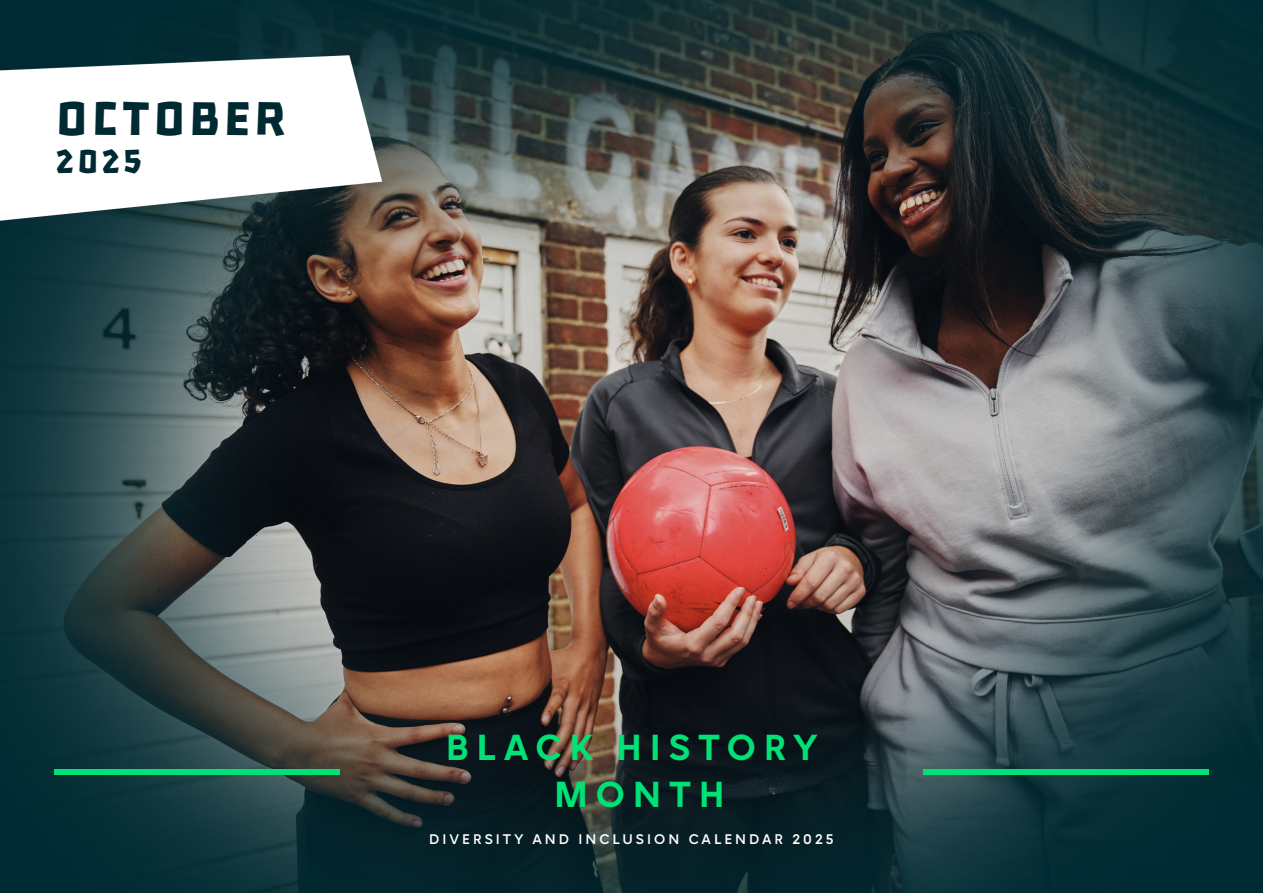
<style>
.page{position:relative;width:1263px;height:893px;background:#fff}
.page>*{position:absolute;margin:0;border:0;box-sizing:border-box;transform-origin:0 0}
.t1{font:45px "Kick It Out";color:#002a32}
.t2{font:700 38.85px "F37 Moon";letter-spacing:.2em;color:#00e176}
.t3{font:31.5px "Kick It Out";color:#002a32}
.t4{font:600 15px "F37 Moon";letter-spacing:.2em;color:#fff}
</style>
<div class="page">
<img style="left:0;top:0;width:1263px;height:893px">
<img style="left:0;top:0;width:417px;height:254px">
<div style="left:55px;top:769px;width:285px;height:6px;background:#00e176"></div>
<div style="left:923px;top:769px;width:286px;height:6px;background:#00e176"></div>
<p class="t1" style="left:55px;top:97px;width:66px">OCTO</p>
<p class="t1" style="left:188px;top:97px;width:65px">BER</p>
<p class="t3" style="left:55px;top:146px;width:90px">2025</p>
<p class="t2" style="left:446px;top:724px;width:374px">BLACK HISTORY</p>
<p class="t2" style="left:554px;top:770px;width:172px">MONTH</p>
<p class="t4" style="left:429px;top:830px;width:406px">DIVERSITY AND INCLUSION CALENDAR 2025</p>
</div>
